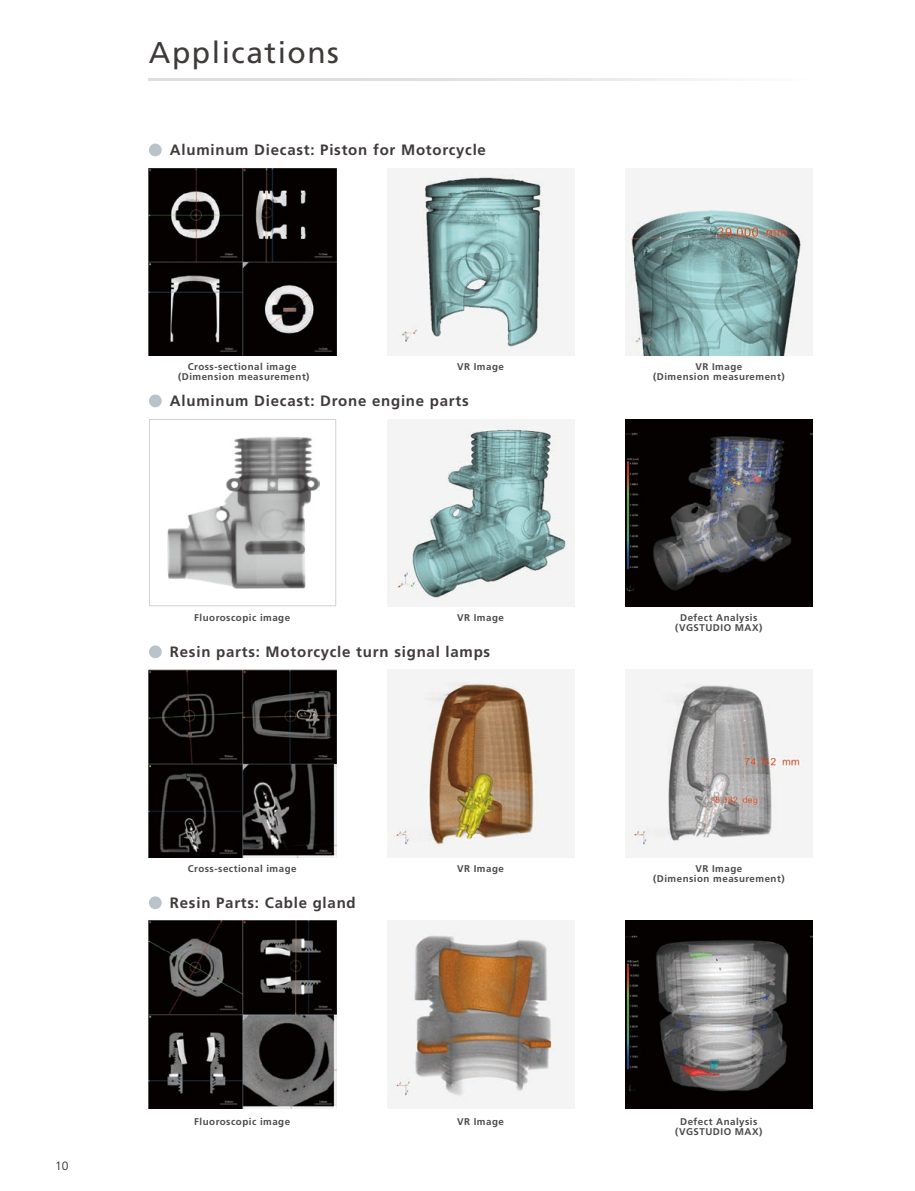
<style>
.page{position:relative;width:915px;height:1191px;background:#fff}
.page>*{position:absolute;margin:0;border:0;box-sizing:border-box;transform-origin:0 0}
.t1{font:30px "Frutiger LT Std";letter-spacing:.05em;color:#3f3b3a}
.t2{font:700 15px "Frutiger LT Std";letter-spacing:.05em;color:#3f3b3a}
.t3{font:300 12px "Frutiger LT Std";color:#231916}
.t4{font:700 9.75px/10.5px "Frutiger LT Std";letter-spacing:.05em;color:#4d4a4a;text-align:center}
</style>
<div class="page">
<img style="left:387px;top:921px;width:187px;height:187px">
<img style="left:625px;top:921px;width:187px;height:187px">
<img style="left:387px;top:168px;width:187px;height:187px">
<img style="left:625px;top:168px;width:187px;height:187px">
<img style="left:387px;top:419px;width:187px;height:187px">
<img style="left:625px;top:419px;width:187px;height:187px">
<img style="left:387px;top:670px;width:187px;height:187px">
<img style="left:625px;top:670px;width:187px;height:187px">
<img style="left:149px;top:168px;width:187px;height:187px">
<img style="left:149px;top:921px;width:187px;height:187px">
<img style="left:149px;top:670px;width:187px;height:187px">
<svg style="left:149px;top:419px;width:187px;height:187px"></svg>
<img style="left:165px;top:433px;width:154px;height:159px">
<svg style="left:149px;top:79px;width:563px;height:2px"></svg>
<div style="left:149px;top:144px;width:13px;height:12px;background:#bac3c9;border-radius:50%"></div>
<div style="left:149px;top:896px;width:13px;height:13px;background:#bac3c9;border-radius:50%"></div>
<div style="left:149px;top:645px;width:13px;height:13px;background:#bac3c9;border-radius:50%"></div>
<div style="left:149px;top:394px;width:13px;height:13px;background:#bac3c9;border-radius:50%"></div>
<h1 class="t1" style="left:149px;top:35px;width:191px">Applications</h1>
<h2 class="t2" style="left:170px;top:141px;width:317px">Aluminum Diecast: Piston for Motorcycle</h2>
<p class="t4" style="left:178px;top:361px;width:133px">Cross-sectional image (Dimension measurement)</p>
<p class="t4" style="left:457px;top:361px;width:48px">VR Image</p>
<p class="t4" style="left:653px;top:361px;width:133px">VR Image<br>(Dimension measurement)</p>
<h2 class="t2" style="left:170px;top:392px;width:300px">Aluminum Diecast: Drone engine parts</h2>
<p class="t4" style="left:194px;top:612px;width:97px">Fluoroscopic image</p>
<p class="t4" style="left:457px;top:612px;width:48px">VR Image</p>
<p class="t4" style="left:675px;top:612px;width:89px">Defect Analysis (VGSTUDIO MAX)</p>
<h2 class="t2" style="left:170px;top:643px;width:322px">Resin parts: Motorcycle turn signal lamps</h2>
<p class="t4" style="left:188px;top:863px;width:110px">Cross-sectional image</p>
<p class="t4" style="left:457px;top:863px;width:48px">VR Image</p>
<p class="t4" style="left:653px;top:863px;width:133px">VR Image<br>(Dimension measurement)</p>
<h2 class="t2" style="left:170px;top:893px;width:187px">Resin Parts: Cable gland</h2>
<p class="t3" style="left:55px;top:1158px;width:15px">10</p>
<p class="t4" style="left:194px;top:1116px;width:97px">Fluoroscopic image</p>
<p class="t4" style="left:457px;top:1116px;width:48px">VR Image</p>
<p class="t4" style="left:675px;top:1116px;width:89px">Defect Analysis (VGSTUDIO MAX)</p>
</div>
